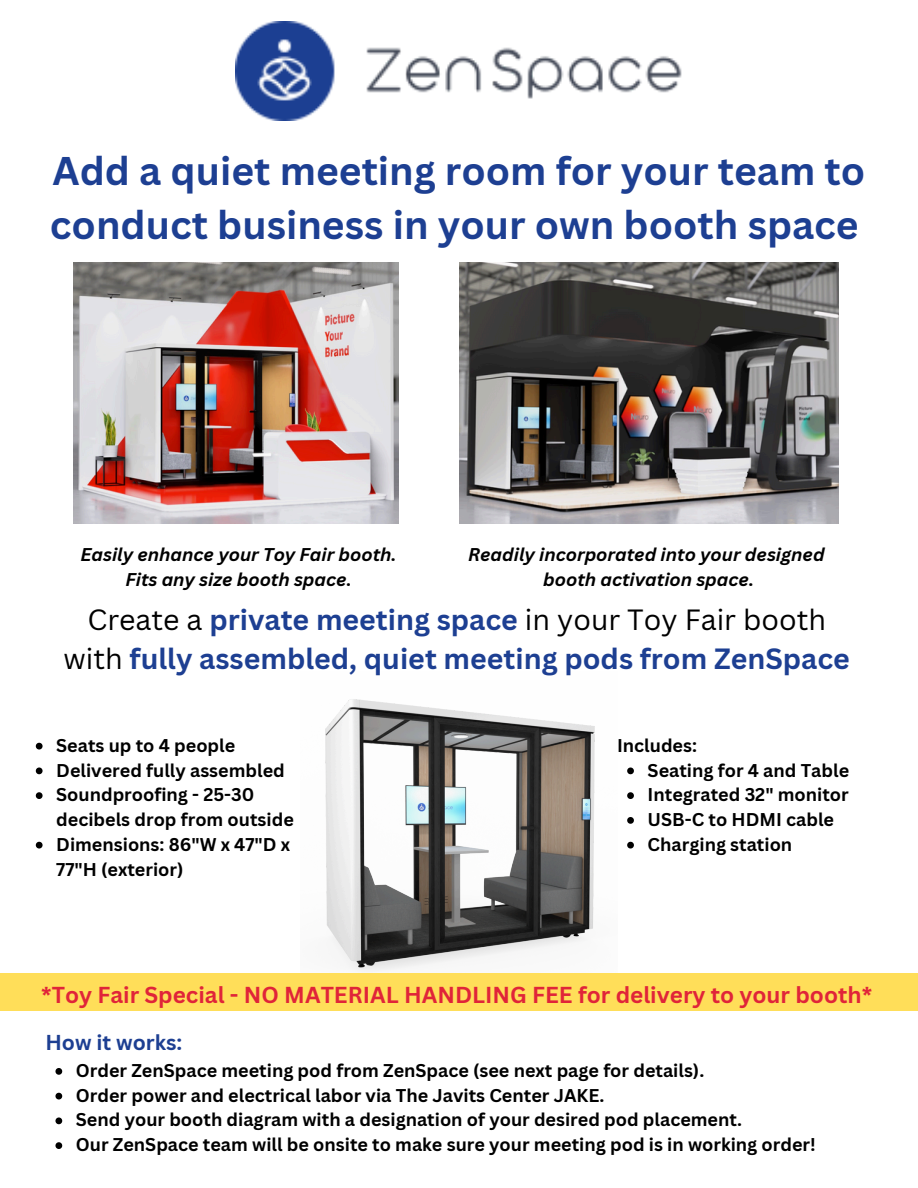
<style>
.page{position:relative;width:918px;height:1188px;background:#fff}
.page>*{position:absolute;margin:0;border:0;box-sizing:border-box;transform-origin:0 0}
.t1{font:700 39px/54px "Canva Sans";color:#1d3f92}
.t2{font:700 28.5px/39.3px "Canva Sans";color:#1d3f92;text-align:center}
.t3{font:700 22.5px "Canva Sans";color:#e02439}
.t4{font:700 21px "Canva Sans";color:#1d3f92}
.t5{font:700 18px/24.8px "Canva Sans";color:#000}
.t6{font:italic 700 18px/24.8px "Canva Sans";color:#000;text-align:center}
.s1{font-weight:400;color:#000}
</style>
<div class="page">
<img style="left:236px;top:22px;width:446px;height:99px">
<img style="left:73px;top:263px;width:325px;height:261px">
<img style="left:459px;top:263px;width:379px;height:261px">
<img style="left:325px;top:699px;width:270px;height:273px">
<div style="left:0;top:973px;width:918px;height:37px;background:#ffde59"></div>
<svg style="left:36px;top:743px;width:7px;height:7px"></svg>
<svg style="left:36px;top:768px;width:7px;height:6px"></svg>
<svg style="left:36px;top:792px;width:7px;height:7px"></svg>
<svg style="left:36px;top:842px;width:7px;height:7px"></svg>
<svg style="left:627px;top:768px;width:7px;height:6px"></svg>
<svg style="left:627px;top:792px;width:7px;height:7px"></svg>
<svg style="left:627px;top:817px;width:7px;height:7px"></svg>
<svg style="left:627px;top:842px;width:7px;height:7px"></svg>
<svg style="left:55px;top:1068px;width:7px;height:7px"></svg>
<svg style="left:55px;top:1093px;width:7px;height:6px"></svg>
<svg style="left:55px;top:1117px;width:7px;height:7px"></svg>
<svg style="left:55px;top:1142px;width:7px;height:7px"></svg>
<h1 class="t1" style="left:50px;top:143px;width:817px">Add a quiet meeting room for your team to conduct business in your own booth space</h1>
<p class="t6" style="left:80px;top:542px;width:318px">Easily enhance your Toy Fair booth.<br>Fits any size booth space.</p>
<h4 class="t6" style="left:468px;top:542px;width:358px">Readily incorporated into your designed booth activation space.</h4>
<p class="t2" style="left:64px;top:599px;width:788px"><span class="s1">Create a</span> private meeting space <span class="s1">in your Toy Fair booth with</span> fully assembled, quiet meeting pods from ZenSpace</p>
<p class="t5" style="left:56px;top:732px;width:181px">Seats up to 4 people</p>
<p class="t5" style="left:56px;top:757px;width:230px">Delivered fully assembled</p>
<h4 class="t5" style="left:56px;top:782px;width:239px">Soundproofing - 25-30 decibels drop from outside</h4>
<h4 class="t5" style="left:56px;top:831px;width:235px">Dimensions: 86"W x 47"D x<br>77"H (exterior)</h4>
<h2 class="t5" style="left:617px;top:732px;width:82px">Includes:</h2>
<p class="t5" style="left:648px;top:757px;width:203px">Seating for 4 and Table</p>
<p class="t5" style="left:648px;top:782px;width:203px">Integrated 32" monitor</p>
<p class="t5" style="left:648px;top:807px;width:188px">USB-C to HDMI cable</p>
<p class="t5" style="left:648px;top:831px;width:146px">Charging station</p>
<h3 class="t3" style="left:41px;top:979px;width:832px">*Toy Fair Special - NO MATERIAL HANDLING FEE for delivery to your booth*</h3>
<p class="t4" style="left:45px;top:1028px;width:139px">How it works:</p>
<p class="t5" style="left:76px;top:1058px;width:630px">Order ZenSpace meeting pod from ZenSpace (see next page for details).</p>
<p class="t5" style="left:76px;top:1082px;width:530px">Order power and electrical labor via The Javits Center JAKE.</p>
<p class="t5" style="left:76px;top:1107px;width:668px">Send your booth diagram with a designation of your desired pod placement.</p>
<h3 class="t5" style="left:76px;top:1132px;width:741px">Our ZenSpace team will be onsite to make sure your meeting pod is in working order!</h3>
</div>
